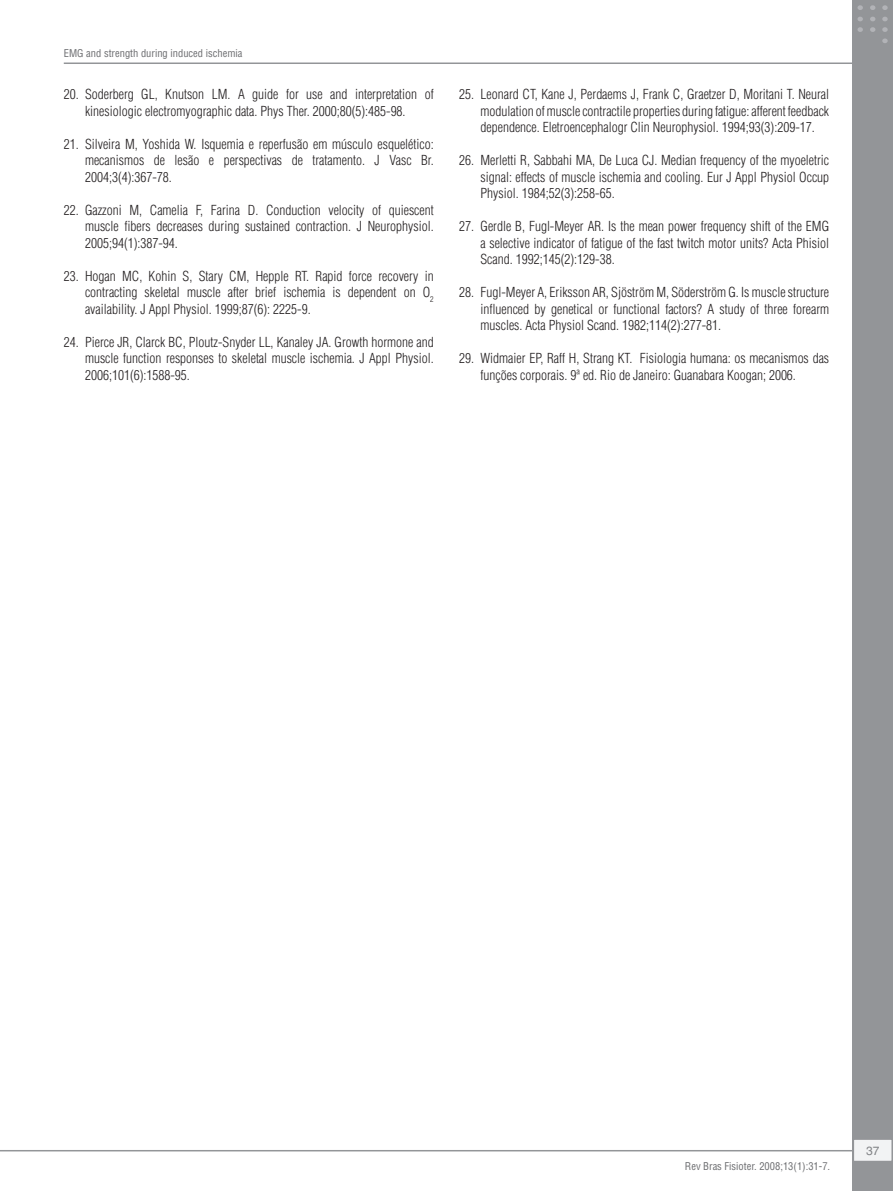
<style>
.page{position:relative;width:893px;height:1191px;background:#fff}
.page>*{position:absolute;margin:0;border:0;box-sizing:border-box;transform-origin:0 0}
.z05_4_referencias{font:300 condensed 13.5px/16.5px "Helvetica LT Std";color:#231f20;text-align:justify}
.t1{font:12px "Helvetica LT Std";color:#808285}
.t2{font:condensed 10.5px "Helvetica LT Std";color:#6c6d70}
</style>
<div class="page">
<hr style="left:0;top:1150px;width:879px;height:1px;background:#939598">
<hr style="left:64px;top:62px;width:810px;height:2px;background:#939598">
<div style="left:853px;top:0;width:40px;height:1191px;background:#939598"></div>
<div style="left:853px;top:1139px;width:39px;height:22px;background:#f2f3f4"></div>
<div style="left:853px;top:1138px;width:40px;height:24px;border:2px solid #939598"></div>
<svg style="left:857px;top:27px;width:6px;height:5px"></svg>
<svg style="left:857px;top:17px;width:6px;height:4px"></svg>
<svg style="left:857px;top:5px;width:6px;height:5px"></svg>
<svg style="left:870px;top:27px;width:5px;height:5px"></svg>
<svg style="left:870px;top:17px;width:5px;height:4px"></svg>
<svg style="left:870px;top:5px;width:5px;height:5px"></svg>
<svg style="left:882px;top:27px;width:6px;height:5px"></svg>
<svg style="left:882px;top:38px;width:6px;height:5px"></svg>
<svg style="left:882px;top:17px;width:6px;height:4px"></svg>
<svg style="left:882px;top:5px;width:6px;height:5px"></svg>
<p class="t2" style="left:64px;top:46px;width:180px">EMG and strength during induced ischemia</p>
<p class="z05_4_referencias" style="left:64px;top:86px;width:371px;text-align:center">20. Soderberg GL, Knutson LM. A guide for use and interpretation of kinesiologic electromyographic data. Phys Ther. 2000;80(5):485-98.</p>
<p class="z05_4_referencias" style="left:85px;top:135px;width:350px;text-indent:-21px">21. Silveira M, Yoshida W. Isquemia e reperfusão em músculo esquelético: mecanismos de lesão e perspectivas de tratamento. J Vasc Br.<br>2004;3(4):367-78.</p>
<p class="z05_4_referencias" style="left:85px;top:201px;width:350px;text-indent:-21px">22. Gazzoni M, Camelia F, Farina D. Conduction velocity of quiescent muscle fibers decreases during sustained contraction. J Neurophysiol.<br>2005;94(1):387-94.</p>
<p class="z05_4_referencias" style="left:85px;top:267px;width:350px;text-indent:-21px">23. Hogan MC, Kohin S, Stary CM, Hepple RT. Rapid force recovery in contracting skeletal muscle after brief ischemia is dependent on O<sub>2 </sub>availability. J Appl Physiol. 1999;87(6): 2225-9.</p>
<p class="z05_4_referencias" style="left:85px;top:333px;width:350px;text-indent:-21px">24. Pierce JR, Clarck BC, Ploutz-Snyder LL, Kanaley JA. Growth hormone and muscle function responses to skeletal muscle ischemia. J Appl Physiol.<br>2006;101(6):1588-95.</p>
<p class="z05_4_referencias" style="left:480px;top:86px;width:350px;text-indent:-21px">25. Leonard CT, Kane J, Perdaems J, Frank C, Graetzer D, Moritani T. Neural modulation of muscle contractile properties during fatigue: afferent feedback dependence. Eletroencephalogr Clin Neurophysiol. 1994;93(3):209-17.</p>
<p class="z05_4_referencias" style="left:480px;top:152px;width:350px;text-indent:-21px">26. Merletti R, Sabbahi MA, De Luca CJ. Median frequency of the myoeletric signal: effects of muscle ischemia and cooling. Eur J Appl Physiol Occup Physiol. 1984;52(3):258-65.</p>
<p class="z05_4_referencias" style="left:480px;top:218px;width:350px;text-indent:-21px">27. Gerdle B, Fugl-Meyer AR. Is the mean power frequency shift of the EMG a selective indicator of fatigue of the fast twitch motor units? Acta Phisiol Scand. 1992;145(2):129-38.</p>
<p class="z05_4_referencias" style="left:480px;top:284px;width:350px;text-indent:-21px">28. Fugl-Meyer A, Eriksson AR, Sjöström M, Söderström G. Is muscle structure influenced by genetical or functional factors? A study of three forearm muscles. Acta Physiol Scand. 1982;114(2):277-81.</p>
<p class="z05_4_referencias" style="left:480px;top:350px;width:350px;text-indent:-21px">29. Widmaier EP, Raff H, Strang KT. Fisiologia humana: os mecanismos das funções corporais. 9ª ed. Rio de Janeiro: Guanabara Koogan; 2006.</p>
<p class="t2" style="left:685px;top:1160px;width:147px">Rev Bras Fisioter. 2008;13(1):31-7.</p>
<p class="t1" style="left:866px;top:1143px;width:15px">37</p>
</div>
